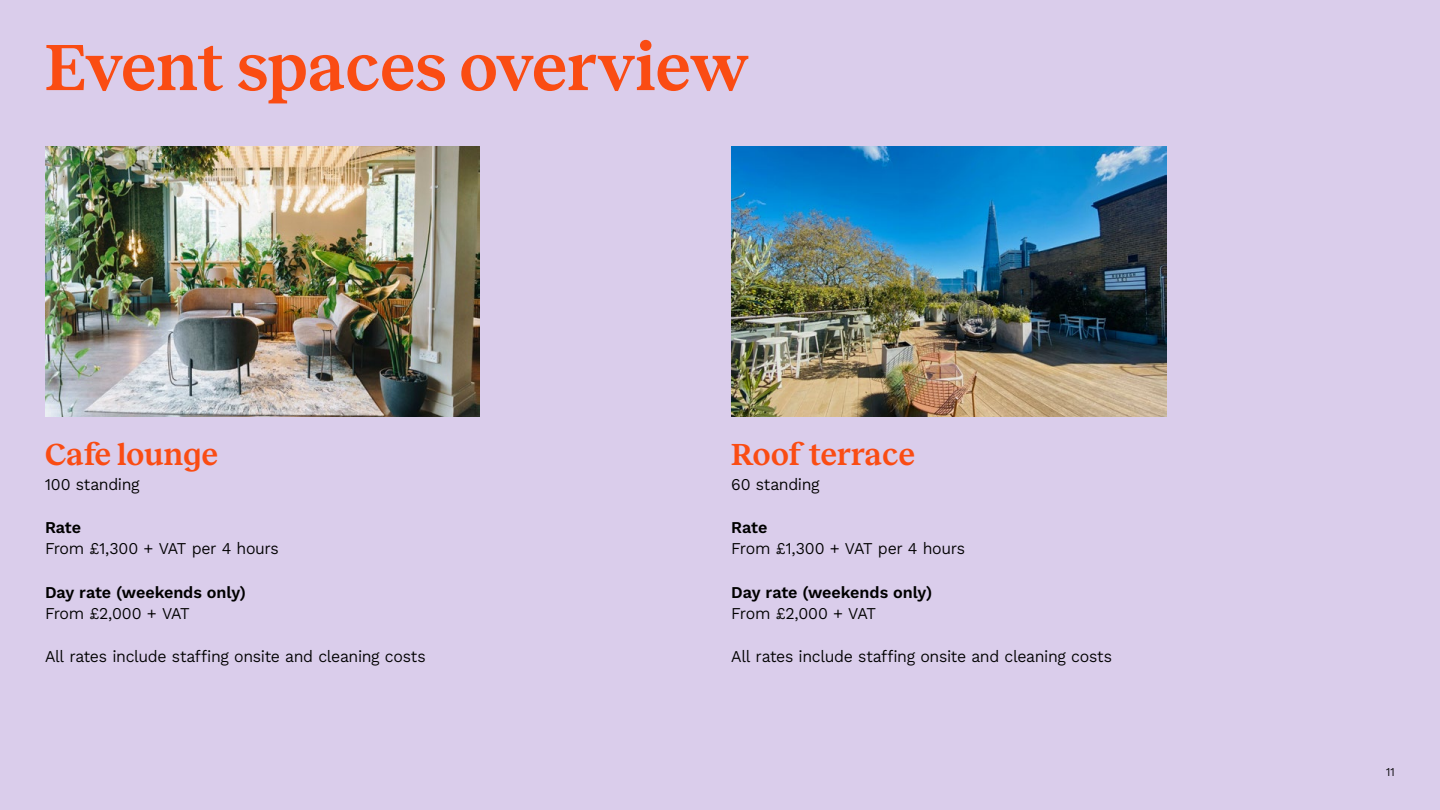
<style>
.page{position:relative;width:1440px;height:810px;background:#dacdeb}
.page>*{position:absolute;margin:0;border:0;box-sizing:border-box;transform-origin:0 0}
.t1{font:600 67.5px "Reckless";letter-spacing:-.005em;color:#fa4c13}
.t2{font:600 31.5px "Reckless";letter-spacing:.005em;color:#fa4c13}
.t3{font:16.5px "Kantumruy Pro";letter-spacing:-.02em;color:#000}
.t4{font:600 16.5px "Kantumruy Pro";letter-spacing:-.005em;color:#000}
.t5{font:12px "Kantumruy Pro";color:#000}
</style>
<div class="page">
<img style="left:45px;top:146px;width:435px;height:270px">
<img style="left:731px;top:146px;width:435px;height:270px">
<h1 class="t1" style="left:45px;top:18px;width:705px">Event spaces overview</h1>
<h2 class="t2" style="left:45px;top:431px;width:174px">Cafe lounge</h2>
<p class="t3" style="left:45px;top:474px;width:96px">100 standing</p>
<p class="t4" style="left:45px;top:517px;width:38px">Rate</p>
<p class="t3" style="left:45px;top:538px;width:235px">From £1,300 + VAT per 4 hours</p>
<p class="t4" style="left:45px;top:581px;width:202px">Day rate (weekends only)</p>
<p class="t3" style="left:45px;top:603px;width:146px">From £2,000 + VAT</p>
<p class="t3" style="left:45px;top:646px;width:382px">All rates include staffing onsite and cleaning costs</p>
<h2 class="t2" style="left:731px;top:431px;width:185px">Roof terrace</h2>
<p class="t3" style="left:731px;top:474px;width:90px">60 standing</p>
<p class="t4" style="left:731px;top:517px;width:38px">Rate</p>
<p class="t3" style="left:731px;top:538px;width:235px">From £1,300 + VAT per 4 hours</p>
<p class="t4" style="left:731px;top:581px;width:202px">Day rate (weekends only)</p>
<p class="t3" style="left:731px;top:603px;width:146px">From £2,000 + VAT</p>
<p class="t3" style="left:731px;top:646px;width:382px">All rates include staffing onsite and cleaning costs</p>
<p class="t5" style="left:1386px;top:765px;width:10px">11</p>
</div>
